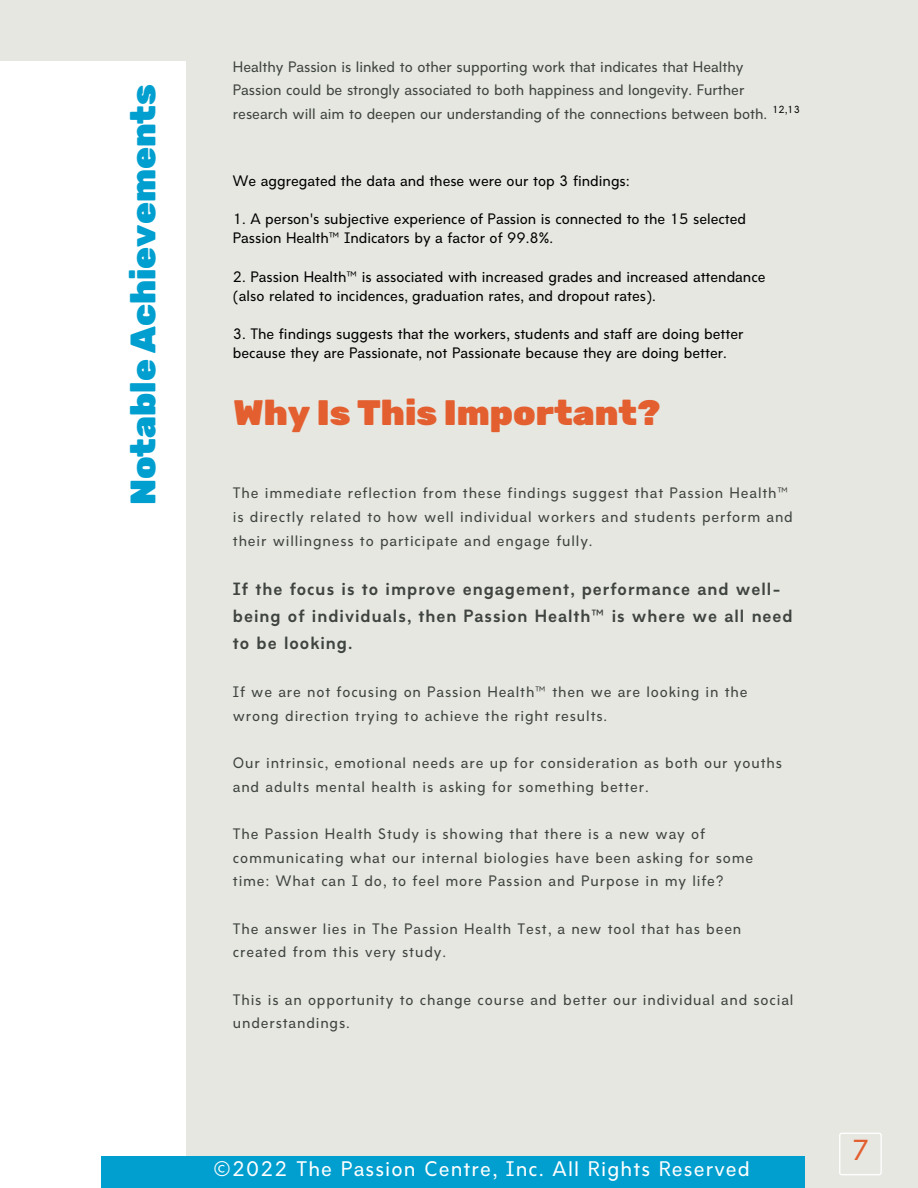
<style>
.page{position:relative;width:918px;height:1188px;background:#e6e7e1}
.page>*{position:absolute;margin:0;border:0;box-sizing:border-box;transform-origin:0 0}
.t1{font:900 35.25px "Rubik";color:#009fcf}
.t2{font:900 35.25px "Rubik";color:#e35f2f}
.t3{font:500 27px "Amicale";color:#e35f2f}
.t4{font:500 19.65px "Amicale";letter-spacing:.06em;color:#fff}
.t5{font:700 16.5px/27px "Amicale";letter-spacing:.06em;color:#3f4440}
.t6{font:500 14.1px/23.7px "Amicale";letter-spacing:.06em;color:#3f4440}
.t7{font:500 14.1px/19.2px "Amicale";color:#000}
.t8{font:500 14.1px/23.2px "Amicale";color:#3f4440}
.t9{font:500 9.6px "Amicale";color:#000}
</style>
<div class="page">
<div style="left:0;top:61px;width:186px;height:1127px;background:#fff"></div>
<div style="left:102px;top:1157px;width:703px;height:31px;background:#009fcf"></div>
<svg style="left:839px;top:1133px;width:43px;height:42px"></svg>
<h1 class="t1" style="left:122px;top:505px;width:423px;rotate:-90deg">Notable Achievements</h1>
<p class="t8" style="left:233px;top:57px;width:536px">Healthy Passion is linked to other supporting work that indicates that Healthy<br>Passion could be strongly associated to both happiness and longevity. Further research will aim to deepen our understanding of the connections between both.</p>
<p class="t9" style="left:772px;top:106px;width:29px">12,13</p>
<p class="t7" style="left:233px;top:173px;width:399px">We aggregated the data and these were our top 3 findings:</p>
<p class="t7" style="left:233px;top:211px;width:515px">1. A person's subjective experience of Passion is connected to the 15 selected<br>Passion Health™ Indicators by a factor of 99.8%.</p>
<p class="t7" style="left:233px;top:268px;width:534px">2. Passion Health™ is associated with increased grades and increased attendance (also related to incidences, graduation rates, and dropout rates).</p>
<p class="t7" style="left:233px;top:326px;width:512px">3. The findings suggests that the workers, students and staff are doing better because they are Passionate, not Passionate because they are doing better.</p>
<h1 class="t2" style="left:234px;top:392px;width:428px">Why Is This Important?</h1>
<p class="t6" style="left:233px;top:483px;width:562px">The immediate reflection from these findings suggest that Passion Health™ is directly related to how well individual workers and students perform and their willingness to participate and engage fully.</p>
<p class="t5" style="left:233px;top:577px;width:561px">If the focus is to improve engagement, performance and well&shy;being of individuals, then Passion Health™ is where we all need to be looking.</p>
<p class="t6" style="left:233px;top:682px;width:516px">If we are not focusing on Passion Health™ then we are looking in the wrong direction trying to achieve the right results.</p>
<p class="t6" style="left:233px;top:753px;width:551px">Our intrinsic, emotional needs are up for consideration as both our youths and adults mental health is asking for something better.</p>
<p class="t6" style="left:233px;top:824px;width:522px">The Passion Health Study is showing that there is a new way of communicating what our internal biologies have been asking for some time: What can I do, to feel more Passion and Purpose in my life?</p>
<p class="t6" style="left:233px;top:918px;width:510px">The answer lies in The Passion Health Test, a new tool that has been created from this very study.</p>
<p class="t6" style="left:233px;top:989px;width:562px">This is an opportunity to change course and better our individual and social understandings.</p>
<h3 class="t4" style="left:214px;top:1162px;width:538px">©2022 The Passion Centre, Inc. All Rights Reserved</h3>
<h2 class="t3" style="left:852px;top:1139px;width:19px">7</h2>
</div>
